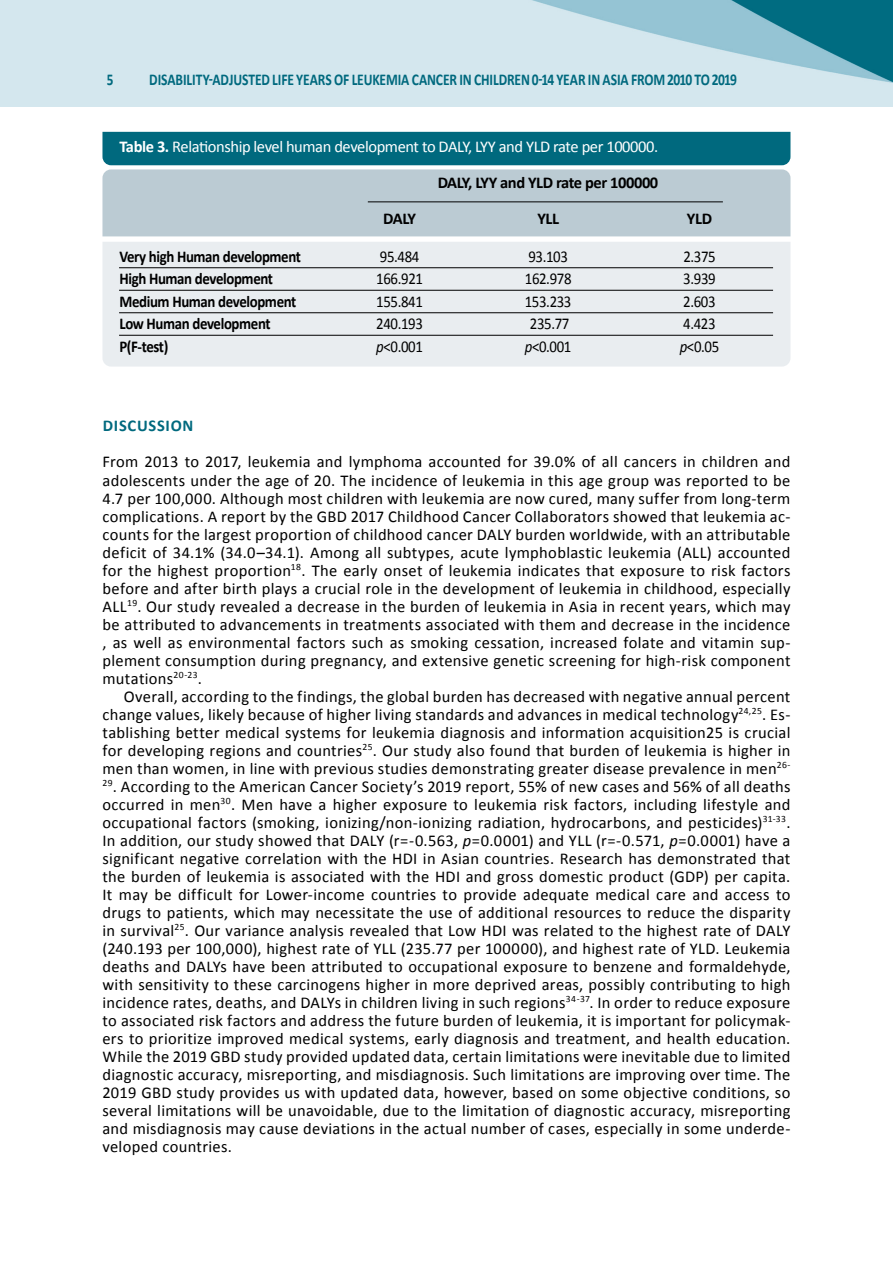
<style>
.page{position:relative;width:893px;height:1263px;background:#fff}
.page>*{position:absolute;margin:0;border:0;box-sizing:border-box;transform-origin:0 0}
.t1{font:16.5px/18px "Calibri";letter-spacing:.015em;color:#000;text-align:justify}
.t2{font:700 16.5px "Calibri";letter-spacing:-.025em;color:#000;scale:.9 1}
.t3{font:16.5px "Calibri";letter-spacing:.015em;color:#000;scale:.9 1}
.t4{font:700 16.5px "Calibri";letter-spacing:-.01em;color:#00697e;scale:.82 1}
.t5{font:16.5px "Calibri";letter-spacing:-.025em;color:#fff}
.t6{font:700 16.5px "Calibri";letter-spacing:-.025em;color:#000}
.t7{font:700 16.5px "Calibri";letter-spacing:.045em;color:#00697e}
.t8{font:700 16.5px "Calibri";letter-spacing:-.01em;color:#00697e;scale:.8 1}
.s1{font-weight:700}
.s2{font-style:italic}
</style>
<div class="page">
<img style="left:0;top:0;width:893px;height:106px">
<div style="left:102px;top:132px;width:688px;height:33px;background:#00697e"></div>
<div style="left:102px;top:169px;width:688px;height:67px;background:#bbcbd3"></div>
<div style="left:102px;top:242px;width:688px;height:125px;background:#e9edf0"></div>
<hr style="left:119px;top:267px;width:654px;height:1px;background:#000">
<hr style="left:368px;top:201px;width:355px;height:1px;background:#000">
<hr style="left:119px;top:312px;width:654px;height:1px;background:#000">
<hr style="left:119px;top:290px;width:654px;height:1px;background:#000">
<hr style="left:119px;top:335px;width:654px;height:1px;background:#000">
<p class="t8" style="left:107px;top:69px;width:10px">5</p>
<p class="t4" style="left:149px;top:69px;width:718px">DISABILITY-ADJUSTED LIFE YEARS OF LEUKEMIA CANCER IN CHILDREN 0-14 YEAR IN ASIA FROM 2010 TO 2019</p>
<p class="t5" style="left:119px;top:136px;width:540px"><span class="s1">Table 3.</span> Relationship level human development to DALY, LYY and YLD rate per 100000.</p>
<p class="t6" style="left:438px;top:172px;width:222px">DALY, LYY and YLD rate per 100000</p>
<p class="t6" style="left:383px;top:208px;width:34px">DALY</p>
<p class="t6" style="left:537px;top:208px;width:23px">YLL</p>
<p class="t6" style="left:687px;top:208px;width:27px">YLD</p>
<p class="t2" style="left:119px;top:246px;width:203px">Very high Human development</p>
<p class="t3" style="left:380px;top:246px;width:45px">95.484</p>
<p class="t3" style="left:528px;top:246px;width:45px">93.103</p>
<p class="t3" style="left:683px;top:246px;width:37px">2.375</p>
<p class="t2" style="left:119px;top:268px;width:172px">High Human development</p>
<p class="t3" style="left:376px;top:268px;width:53px">166.921</p>
<p class="t3" style="left:525px;top:268px;width:53px">162.978</p>
<p class="t3" style="left:683px;top:268px;width:37px">3.939</p>
<p class="t2" style="left:119px;top:291px;width:198px">Medium Human development</p>
<p class="t3" style="left:376px;top:291px;width:53px">155.841</p>
<p class="t3" style="left:525px;top:291px;width:53px">153.233</p>
<p class="t3" style="left:683px;top:291px;width:37px">2.603</p>
<p class="t2" style="left:119px;top:314px;width:169px">Low Human development</p>
<p class="t3" style="left:376px;top:314px;width:53px">240.193</p>
<p class="t3" style="left:530px;top:314px;width:45px">235.77</p>
<p class="t3" style="left:683px;top:314px;width:37px">4.423</p>
<p class="t2" style="left:119px;top:336px;width:56px">P(F-test)</p>
<p class="t3" style="left:376px;top:336px;width:53px"><span class="s2">p</span>&lt;0.001</p>
<p class="t3" style="left:525px;top:336px;width:53px"><span class="s2">p</span>&lt;0.001</p>
<p class="t3" style="left:680px;top:336px;width:45px"><span class="s2">p</span>&lt;0.05</p>
<p class="t7" style="left:103px;top:416px;width:92px">DISCUSSION</p>
<p class="t1" style="left:102px;top:452px;width:690px">From 2013 to 2017, leukemia and lymphoma accounted for 39.0% of all cancers in children and adolescents under the age of 20. The incidence of leukemia in this age group was reported to be 4.7 per 100,000. Although most children with leukemia are now cured, many suffer from long-term complications. A report by the GBD 2017 Childhood Cancer Collaborators showed that leukemia ac&shy;counts for the largest proportion of childhood cancer DALY burden worldwide, with an attributable deficit of 34.1% (34.0–34.1). Among all subtypes, acute lymphoblastic leukemia (ALL) accounted for the highest proportion<sup>18</sup>. The early onset of leukemia indicates that exposure to risk factors before and after birth plays a crucial role in the development of leukemia in childhood, especially ALL<sup>19</sup>. Our study revealed a decrease in the burden of leukemia in Asia in recent years, which may be attributed to advancements in treatments associated with them and decrease in the incidence , as well as environmental factors such as smoking cessation, increased folate and vitamin sup&shy;plement consumption during pregnancy, and extensive genetic screening for high-risk component mutations<sup>20-23</sup>.</p>
<p class="t1" style="left:102px;top:686px;width:689px;text-indent:21px">Overall, according to the findings, the global burden has decreased with negative annual percent change values, likely because of higher living standards and advances in medical technology<sup>24,25</sup>. Es&shy;tablishing better medical systems for leukemia diagnosis and information acquisition25 is crucial for developing regions and countries<sup>25</sup>. Our study also found that burden of leukemia is higher in men than women, in line with previous studies demonstrating greater disease prevalence in men<sup>26-</sup></p>
<p class="t1" style="left:102px;top:776px;width:689px"><sup>29</sup>. According to the American Cancer Society’s 2019 report, 55% of new cases and 56% of all deaths occurred in men<sup>30</sup>. Men have a higher exposure to leukemia risk factors, including lifestyle and occupational factors (smoking, ionizing/non-ionizing radiation, hydrocarbons, and pesticides)<sup>31-33</sup>.<br>In addition, our study showed that DALY (r=-0.563, <span class="s2">p</span>=0.0001) and YLL (r=-0.571, <span class="s2">p</span>=0.0001) have a significant negative correlation with the HDI in Asian countries. Research has demonstrated that the burden of leukemia is associated with the HDI and gross domestic product (GDP) per capita.<br>It may be difficult for Lower-income countries to provide adequate medical care and access to drugs to patients, which may necessitate the use of additional resources to reduce the disparity in survival<sup>25</sup>. Our variance analysis revealed that Low HDI was related to the highest rate of DALY (240.193 per 100,000), highest rate of YLL (235.77 per 100000), and highest rate of YLD. Leukemia deaths and DALYs have been attributed to occupational exposure to benzene and formaldehyde, with sensitivity to these carcinogens higher in more deprived areas, possibly contributing to high incidence rates, deaths, and DALYs in children living in such regions<sup>34-37</sup>. In order to reduce exposure to associated risk factors and address the future burden of leukemia, it is important for policymak&shy;ers to prioritize improved medical systems, early diagnosis and treatment, and health education.<br>While the 2019 GBD study provided updated data, certain limitations were inevitable due to limited diagnostic accuracy, misreporting, and misdiagnosis. Such limitations are improving over time. The 2019 GBD study provides us with updated data, however, based on some objective conditions, so several limitations will be unavoidable, due to the limitation of diagnostic accuracy, misreporting and misdiagnosis may cause deviations in the actual number of cases, especially in some underde&shy;veloped countries.</p>
</div>
